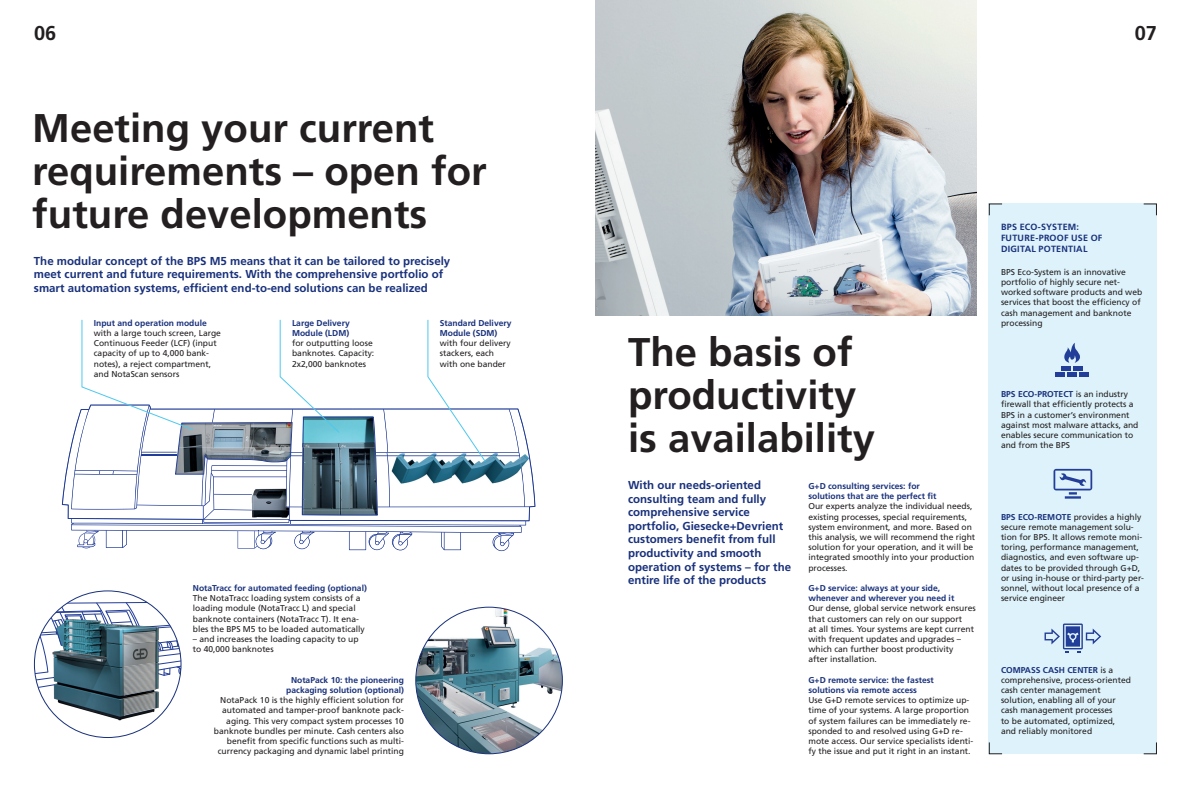
<style>
.page{position:relative;width:1191px;height:794px;background:#fff}
.page>*{position:absolute;margin:0;border:0;box-sizing:border-box;transform-origin:0 0}
.t1{font:700 40px/43px "Frutiger LT Pro";color:#231f20}
.t2{font:700 20px "Frutiger LT Pro";color:#231f20}
.t3{font:700 11.5px/13.6px "Frutiger LT Pro";color:#19317c}
.t4{font:700 9px/11px "Frutiger LT Pro";letter-spacing:.025em;color:#19317c}
.t5{font:8.5px/10.2px "Frutiger LT Pro";color:#231f20}
.t6{font:700 8.5px/10.2px "Frutiger LT Pro";color:#19317c}
.s1{font-weight:700;color:#19317c}
</style>
<div class="page">
<img style="left:595px;top:0;width:381px;height:315px">
<img style="left:62px;top:446px;width:9px;height:73px">
<img style="left:529px;top:452px;width:6px;height:69px">
<div style="left:988px;top:203px;width:169px;height:551px;background:#ddf2fa"></div>
<img style="left:34px;top:591px;width:147px;height:146px;border-radius:73px">
<img style="left:34px;top:599px;width:148px;height:99px">
<img style="left:416px;top:607px;width:146px;height:147px;border-radius:73px">
<svg style="left:71px;top:319px;width:458px;height:232px"></svg>
<svg style="left:1053px;top:469px;width:39px;height:29px"></svg>
<svg style="left:1044px;top:623px;width:57px;height:29px"></svg>
<svg style="left:1143px;top:203px;width:14px;height:13px"></svg>
<svg style="left:1143px;top:742px;width:14px;height:13px"></svg>
<svg style="left:988px;top:203px;width:14px;height:13px"></svg>
<svg style="left:988px;top:742px;width:15px;height:13px"></svg>
<svg style="left:1064px;top:343px;width:16px;height:20px"></svg>
<div style="left:1055px;top:372px;width:9px;height:5px;background:#233e98"></div>
<div style="left:1067px;top:372px;width:10px;height:5px;background:#233e98"></div>
<div style="left:1061px;top:366px;width:9px;height:5px;background:#233e98"></div>
<div style="left:1079px;top:372px;width:10px;height:5px;background:#233e98"></div>
<div style="left:1073px;top:366px;width:10px;height:5px;background:#233e98"></div>
<h2 class="t2" style="left:34px;top:21px;width:24px">06</h2>
<h2 class="t2" style="left:1134px;top:21px;width:24px">07</h2>
<h1 class="t1" style="left:32px;top:106px;width:456px">Meeting your current requirements – open for future developments</h1>
<h3 class="t3" style="left:34px;top:254px;width:418px">The modular concept of the BPS M5 means that it can be tailored to precisely meet current and future requirements. With the comprehensive portfolio of smart automation systems, efficient end-to-end solutions can be realized</h3>
<p class="t6" style="left:94px;top:318px;width:114px">Input and operation module</p>
<p class="t5" style="left:94px;top:328px;width:129px">with a large touch screen, Large<br>Continuous Feeder (LCF) (input capacity of up to 4,000 bank&shy;notes), a reject compartment, and NotaScan sensors</p>
<p class="t6" style="left:292px;top:318px;width:59px">Large Delivery<br>Module (LDM)</p>
<p class="t5" style="left:292px;top:338px;width:84px">for outputting loose banknotes. Capacity:<br>2x2,000 banknotes</p>
<p class="t6" style="left:440px;top:318px;width:73px">Standard Delivery<br>Module (SDM)</p>
<p class="t5" style="left:440px;top:338px;width:72px">with four delivery stackers, each with one bander</p>
<p class="t6" style="left:193px;top:583px;width:175px">NotaTracc for automated feeding (optional)</p>
<p class="t5" style="left:193px;top:593px;width:173px">The NotaTracc loading system consists of a loading module (NotaTracc L) and special banknote containers (NotaTracc T). It ena&shy;bles the BPS M5 to be loaded automatically</p>
<p class="t5" style="left:193px;top:634px;width:167px">– and increases the loading capacity to up to 40,000 banknotes</p>
<p class="t6" style="left:286px;top:675px;width:119px;text-align:center">NotaPack 10: the pioneering packaging solution (optional)</p>
<p class="t5" style="left:214px;top:695px;width:191px;text-align:right">NotaPack 10 is the highly efficient solution for automated and tamper-proof banknote pack&shy;aging. This very compact system processes 10 banknote bundles per minute. Cash centers also benefit from specific functions such as multi-- currency packaging and dynamic label printing</p>
<h1 class="t1" style="left:628px;top:330px;width:248px">The basis of productivity is availability</h1>
<p class="t6" style="left:808px;top:481px;width:129px">G+D consulting services: for solutions that are the perfect fit</p>
<p class="t5" style="left:808px;top:501px;width:168px">Our experts analyze the individual needs, existing processes, special requirements, system environment, and more. Based on this analysis, we will recommend the right solution for your operation, and it will be integrated smoothly into your production processes.</p>
<p class="t6" style="left:808px;top:583px;width:147px">G+D service: always at your side, whenever and wherever you need it</p>
<p class="t5" style="left:808px;top:603px;width:169px">Our dense, global service network ensures that customers can rely on our support<br>at all times. Your systems are kept current with frequent updates and upgrades – which can further boost productivity<br>after installation.</p>
<p class="t6" style="left:808px;top:675px;width:127px">G+D remote service: the fastest solutions via remote access</p>
<p class="t5" style="left:808px;top:695px;width:166px">Use G+D remote services to optimize up&shy;time of your systems. A large proportion of system failures can be immediately re&shy;sponded to and resolved using G+D re&shy;mote access. Our service specialists identi&shy;fy the issue and put it right in an instant.</p>
<h3 class="t3" style="left:628px;top:478px;width:164px">With our needs-oriented consulting team and fully comprehensive service portfolio, Giesecke+Devrient customers benefit from full productivity and smooth operation of systems – for the entire life of the products</h3>
<p class="t4" style="left:1001px;top:222px;width:103px">BPS ECO-SYSTEM:<br>FUTURE-PROOF USE OF<br>DIGITAL POTENTIAL</p>
<p class="t5" style="left:1001px;top:267px;width:143px">BPS Eco-System is an innovative portfolio of highly secure net&shy;worked software products and web services that boost the efficiency of cash management and banknote processing</p>
<p class="t5" style="left:1001px;top:389px;width:139px"><span class="s1">BPS ECO-PROTECT</span> is an industry firewall that efficiently protects a<br>BPS in a customer’s environment against most malware attacks, and enables secure communication to and from the BPS</p>
<p class="t5" style="left:1001px;top:511px;width:144px"><span class="s1">BPS ECO-REMOTE</span> provides a highly secure remote management solu&shy;tion for BPS. It allows remote moni&shy;toring, performance management, diagnostics, and even software up&shy;dates to be provided through G+D, or using in-house or third-party per&shy;sonnel, without local presence of a service engineer</p>
<p class="t5" style="left:1001px;top:664px;width:131px"><span class="s1">COMPASS CASH CENTER</span> is a comprehensive, process--oriented cash center management solution, enabling all of your cash management processes<br>to be automated, optimized, and reliably monitored</p>
</div>
